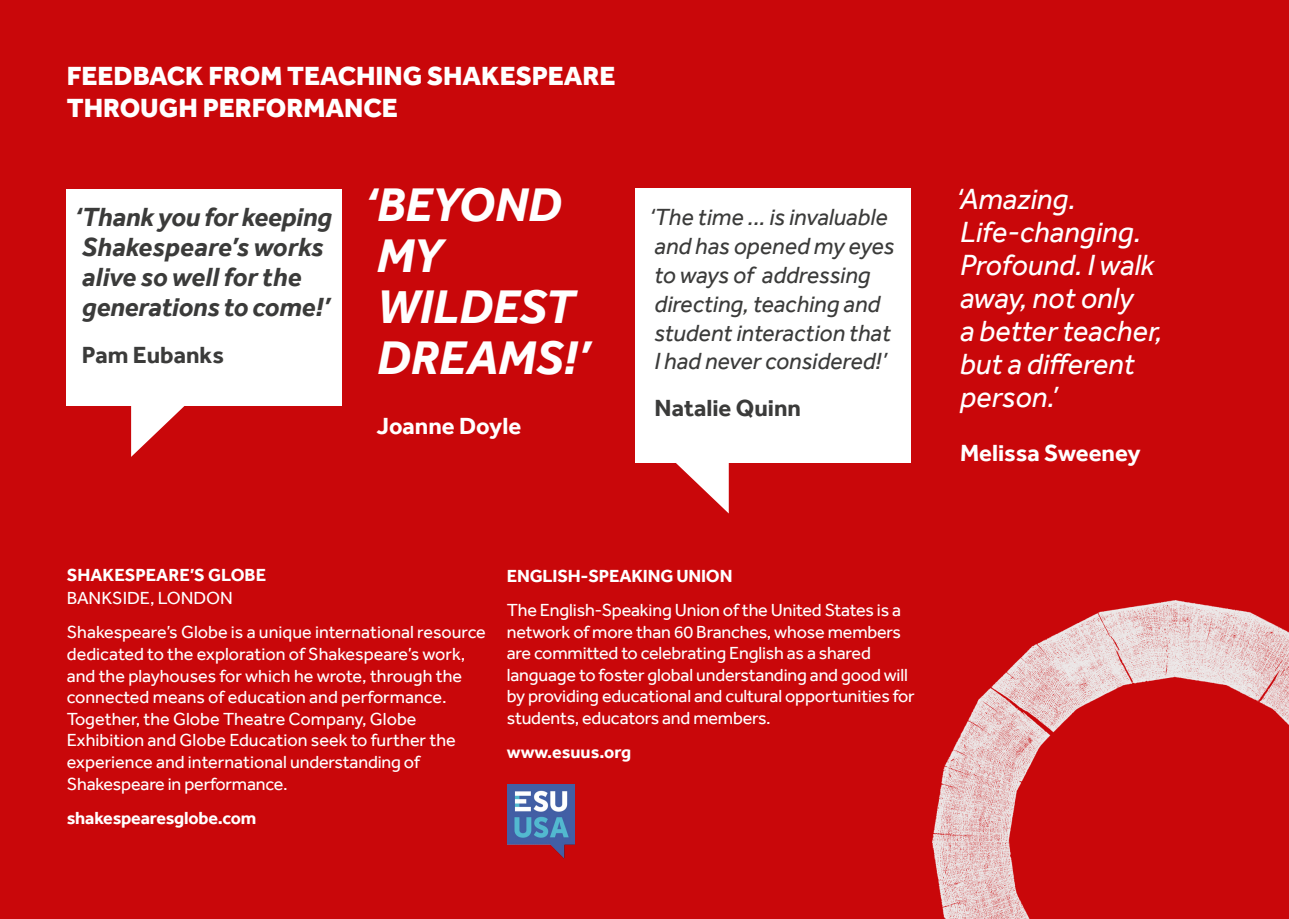
<style>
.page{position:relative;width:1289px;height:919px;background:#fff}
.page>*{position:absolute;margin:0;border:0;box-sizing:border-box;transform-origin:0 0}
.t1{font:italic 700 48.45px/50.8px "Effra";color:#fff}
.t2{font:italic 30px/33px "Effra";color:#fff}
.t3{font:italic 700 27px/30px "Effra";letter-spacing:-.01em;color:#3b3b3a}
.t4{font:800 27px/32.4px "Effra";color:#fff}
.t5{font:italic 24px/28.8px "Effra";color:#3b3b3a}
.t6{font:700 24px "Effra";color:#fff}
.t7{font:700 24px "Effra";color:#3b3b3a}
.t8{font:18px/21.6px "Effra";letter-spacing:-.01em;color:#fff}
.t9{font:700 18px "Effra";letter-spacing:-.01em;color:#fff}
</style>
<div class="page">
<div style="left:0;top:0;width:1288px;height:918px;background:#c9070a"></div>
<img style="left:932px;top:600px;width:356px;height:318px">
<div style="left:67px;top:189px;width:275px;height:217px;background:#fff"></div>
<svg style="left:131px;top:406px;width:54px;height:51px"></svg>
<div style="left:635px;top:188px;width:275px;height:274px;background:#fff"></div>
<svg style="left:664px;top:462px;width:64px;height:51px"></svg>
<img style="left:507px;top:784px;width:67px;height:74px">
<h3 class="t4" style="left:67px;top:59px;width:550px">FEEDBACK FROM TEACHING SHAKESPEARE<br>THROUGH PERFORMANCE</h3>
<h3 class="t3" style="left:74px;top:202px;width:259px">‘Thank you for keeping<br>Shakespeare’s works alive so well for the generations to come!’</h3>
<h3 class="t7" style="left:82px;top:340px;width:143px">Pam Eubanks</h3>
<h1 class="t1" style="left:363px;top:179px;width:228px">‘BEYOND<br>MY<br>WILDEST<br>DREAMS!’</h1>
<h3 class="t6" style="left:376px;top:411px;width:146px">Joanne Doyle</h3>
<h3 class="t5" style="left:649px;top:202px;width:247px">‘The time ... is invaluable and has opened my eyes to ways of addressing directing, teaching and student interaction that<br>I had never considered!’</h3>
<h3 class="t7" style="left:654px;top:394px;width:148px">Natalie Quinn</h3>
<p class="t9" style="left:67px;top:564px;width:201px">SHAKESPEARE’S GLOBE</p>
<p class="t8" style="left:67px;top:580px;width:420px;line-height:34.3px">BANKSIDE, LONDON<br>Shakespeare’s Globe is a unique international resource</p>
<p class="t8" style="left:67px;top:643px;width:400px">dedicated to the exploration of Shakespeare’s work, and the playhouses for which he wrote, through the connected means of education and performance.<br>Together, the Globe Theatre Company, Globe Exhibition and Globe Education seek to further the experience and international understanding of Shakespeare in performance.</p>
<p class="t9" style="left:67px;top:807px;width:191px">shakespearesglobe.com</p>
<p class="t9" style="left:507px;top:564px;width:227px">ENGLISH-SPEAKING UNION</p>
<p class="t8" style="left:507px;top:598px;width:409px">The English-Speaking Union of the United States is a network of more than 60 Branches, whose members are committed to celebrating English as a shared language to foster global understanding and good will by providing educational and cultural opportunities for students, educators and members.</p>
<p class="t9" style="left:507px;top:741px;width:126px">www.esuus.org</p>
<h2 class="t2" style="left:955px;top:182px;width:208px">‘Amazing.<br>Life-changing.<br>Profound. I walk away, not only<br>a better teacher, but a different person.’</h2>
<h3 class="t6" style="left:960px;top:439px;width:182px">Melissa Sweeney</h3>
</div>
